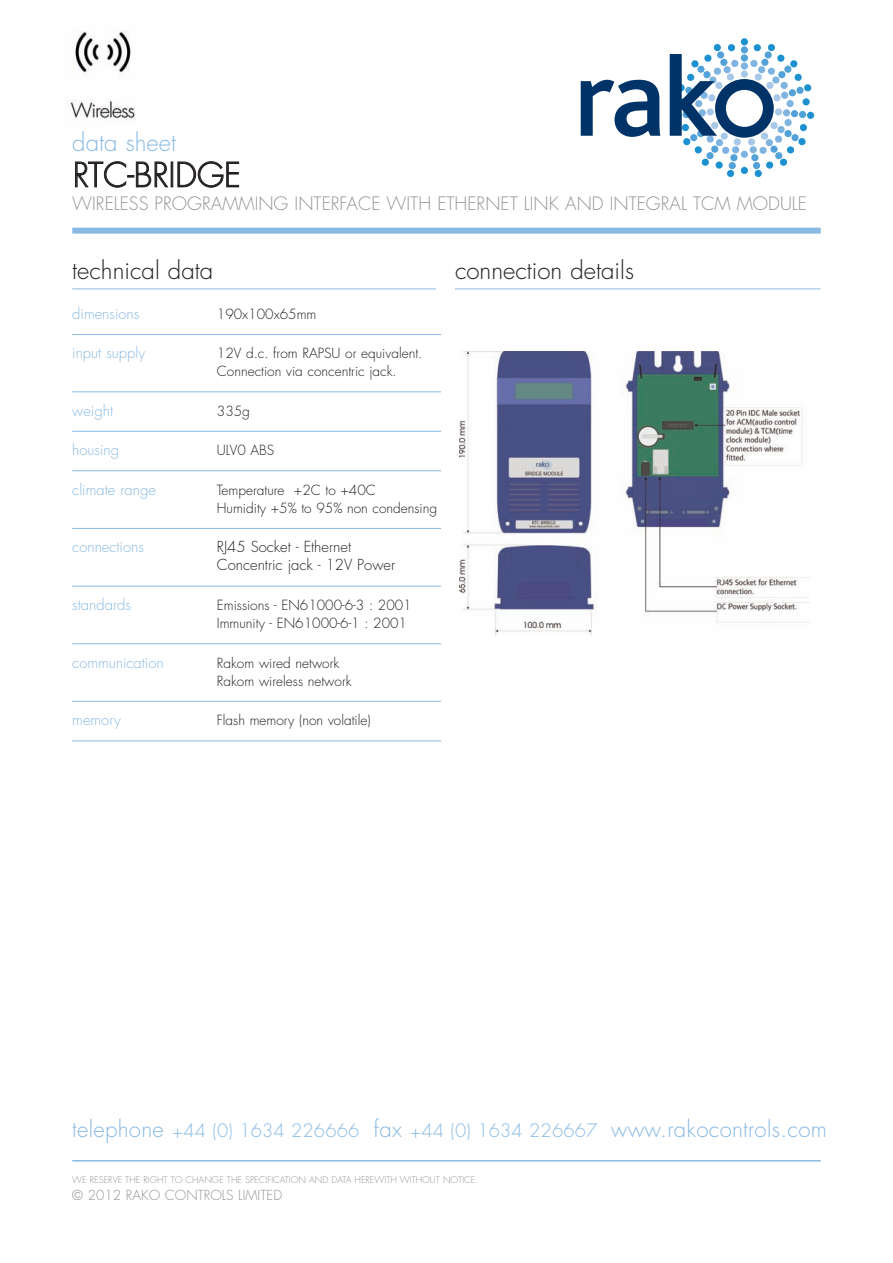
<style>
.page{position:relative;width:893px;height:1263px;background:#fff}
.page>*{position:absolute;margin:0;border:0;box-sizing:border-box;transform-origin:0 0}
.t1{font:300 33px "Futura";color:#231f20}
.t2{font:300 24px "Futura";color:#231f20}
.t3{font:300 24px "Futura";color:#89bae4}
.t4{font:300 22.2px "Futura";letter-spacing:.01em;color:#89bae4}
.t5{font:300 18px "Futura";color:#939598}
.t6{font:300 14.85px "Futura";color:#89bae4}
.t7{font:300 14.85px/18.1px "Futura";color:#231f20}
.t8{font:300 13.65px/18.1px "Futura";color:#231f20}
.t9{font:300 13.5px "Futura";color:#939598}
.t10{font:300 9px "Futura";color:#939598}
.s1{font-size:18px}
</style>
<div class="page">
<img style="left:67px;top:31px;width:69px;height:92px">
<hr style="left:72px;top:289px;width:364px;height:1px;background:#89bae4">
<hr style="left:72px;top:334px;width:369px;height:1px;background:#89bae4">
<hr style="left:72px;top:391px;width:369px;height:1px;background:#89bae4">
<hr style="left:72px;top:431px;width:369px;height:1px;background:#89bae4">
<hr style="left:72px;top:470px;width:369px;height:1px;background:#89bae4">
<hr style="left:72px;top:528px;width:369px;height:1px;background:#89bae4">
<hr style="left:72px;top:586px;width:369px;height:1px;background:#89bae4">
<hr style="left:72px;top:643px;width:369px;height:1px;background:#89bae4">
<hr style="left:72px;top:701px;width:369px;height:1px;background:#89bae4">
<hr style="left:72px;top:740px;width:369px;height:1px;background:#89bae4">
<div style="left:72px;top:228px;width:749px;height:6px;background:#89bae4"></div>
<hr style="left:72px;top:1160px;width:749px;height:1px;background:#89bae4">
<div style="left:741px;top:38px;width:7px;height:7px;background:#1d90d0;border-radius:50%"></div>
<div style="left:727px;top:170px;width:7px;height:7px;background:#1d90d0;border-radius:3px"></div>
<div style="left:754px;top:170px;width:8px;height:7px;background:#1d90d0;border-radius:3px"></div>
<div style="left:807px;top:112px;width:7px;height:7px;background:#1d90d0;border-radius:50%"></div>
<div style="left:741px;top:167px;width:7px;height:7px;background:#1d90d0;border-radius:50%"></div>
<svg style="left:581px;top:80px;width:79px;height:57px"></svg>
<svg style="left:670px;top:44px;width:142px;height:125px"></svg>
<hr style="left:455px;top:289px;width:366px;height:1px;background:#89bae4">
<img style="left:460px;top:351px;width:350px;height:284px">
<h2 class="t3" style="left:72px;top:132px;width:105px">data sheet</h2>
<h1 class="t1" style="left:73px;top:160px;width:169px">RTC-BRIDGE</h1>
<h3 class="t5" style="left:72px;top:195px;width:736px">WIRELESS PROGRAMMING INTERFACE WITH ETHERNET LINK AND INTEGRAL TCM MODULE</h3>
<h2 class="t2" style="left:72px;top:259px;width:143px">technical data</h2>
<p class="t6" style="left:72px;top:306px;width:69px">dimensions</p>
<p class="t8" style="left:217px;top:306px;width:101px">190x100x65mm</p>
<p class="t6" style="left:72px;top:346px;width:74px">input supply</p>
<p class="t8" style="left:217px;top:345px;width:207px">12V d.c. from RAPSU or equivalent.<br>Connection via concentric jack.</p>
<p class="t6" style="left:72px;top:403px;width:42px">weight</p>
<p class="t8" style="left:217px;top:403px;width:35px">335g</p>
<p class="t6" style="left:72px;top:443px;width:48px">housing</p>
<p class="t8" style="left:217px;top:442px;width:59px">ULV0 ABS</p>
<p class="t6" style="left:72px;top:482px;width:85px">climate range</p>
<p class="t8" style="left:217px;top:482px;width:222px">Temperature +2C to +40C<br>Humidity +5% to 95% non condensing</p>
<p class="t6" style="left:72px;top:540px;width:73px">connections</p>
<p class="t7" style="left:217px;top:539px;width:180px">RJ45 Socket - Ethernet<br>Concentric jack - 12V Power</p>
<p class="t6" style="left:72px;top:598px;width:60px">standards</p>
<p class="t8" style="left:217px;top:597px;width:196px">Emissions - EN61000-6-3 : 2001<br>Immunity - EN61000-6-1 : 2001</p>
<p class="t6" style="left:72px;top:655px;width:93px">communication</p>
<p class="t8" style="left:217px;top:655px;width:136px">Rakom wired network<br>Rakom wireless network</p>
<p class="t6" style="left:72px;top:713px;width:50px">memory</p>
<p class="t8" style="left:217px;top:712px;width:155px">Flash memory (non volatile)</p>
<h2 class="t2" style="left:455px;top:259px;width:181px">connection details</h2>
<h3 class="t4" style="left:72px;top:1119px;width:756px">telephone <span class="s1">+44 (0) 1634 226666</span> fax <span class="s1">+44 (0) 1634 226667</span> www.rakocontrols.com</h3>
<p class="t10" style="left:72px;top:1175px;width:407px">WE RESERVE THE RIGHT TO CHANGE THE SPECIFICATION AND DATA HEREWITH WITHOUT NOTICE.</p>
<p class="t9" style="left:72px;top:1189px;width:211px">© 2012 RAKO CONTROLS LIMITED</p>
</div>
